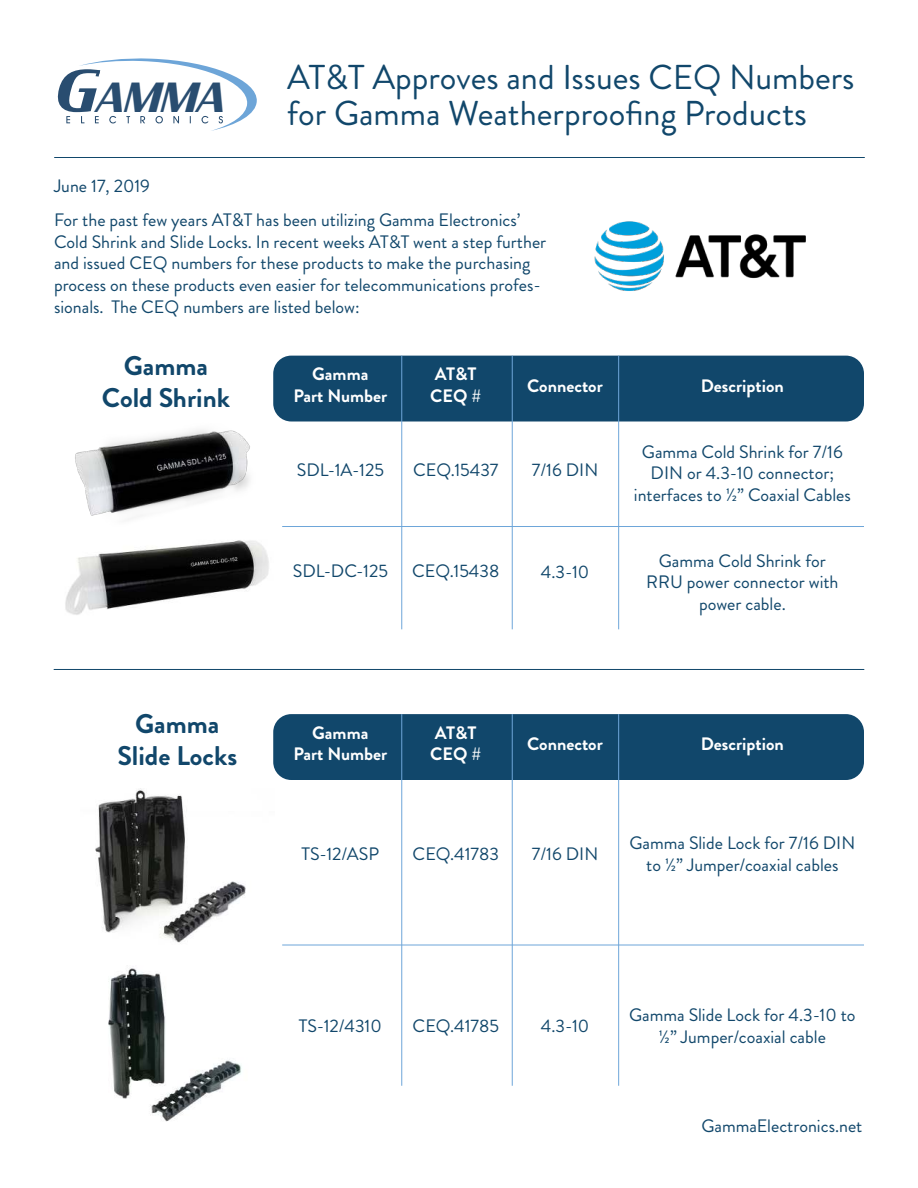
<style>
.page{position:relative;width:918px;height:1188px;background:#fff}
.page>*{position:absolute;margin:0;border:0;box-sizing:border-box;transform-origin:0 0}
.t1{font:italic 700 39.9px "Condor";color:#294d70}
.t2{font:34.5px/36px "Brandon Grotesque";color:#11476b}
.t3{font:700 27px/32.4px "Brandon Grotesque";color:#11476b;text-align:center}
.t4{font:18px/21.6px "Brandon Grotesque";color:#11476b;text-align:center}
.t5{font:700 18px/21.6px "Brandon Grotesque";color:#fff;text-align:center}
.s1{font-size:57px}
.s2{font-size:36px}
</style>
<div class="page">
<div style="left:273px;top:714px;width:591px;height:66px;background:#11476b;border-radius:18px"></div>
<img style="left:95px;top:789px;width:151px;height:154px">
<hr style="left:401px;top:714px;width:1px;height:372px;background:#6ea6d9">
<hr style="left:512px;top:714px;width:1px;height:372px;background:#6ea6d9">
<hr style="left:618px;top:714px;width:1px;height:372px;background:#6ea6d9">
<hr style="left:282px;top:945px;width:582px;height:1px;background:#6ea6d9">
<img style="left:108px;top:968px;width:134px;height:154px">
<div style="left:273px;top:356px;width:591px;height:65px;background:#11476b;border-radius:18px"></div>
<img style="left:75px;top:430px;width:175px;height:86px">
<img style="left:65px;top:540px;width:204px;height:75px">
<hr style="left:401px;top:356px;width:1px;height:273px;background:#6ea6d9">
<hr style="left:512px;top:356px;width:1px;height:273px;background:#6ea6d9">
<hr style="left:618px;top:356px;width:1px;height:273px;background:#6ea6d9">
<hr style="left:282px;top:526px;width:582px;height:1px;background:#6ea6d9">
<svg style="left:66px;top:116px;width:4px;height:7px"></svg>
<svg style="left:80px;top:58px;width:177px;height:73px"></svg>
<img style="left:594px;top:221px;width:212px;height:70px">
<hr style="left:54px;top:669px;width:810px;height:1px;background:#11476b">
<hr style="left:55px;top:157px;width:810px;height:1px;background:#11476b">
<h1 class="t1" style="left:57px;top:75px;width:171px"><span class="s1">G</span>AMMA</h1>
<h2 class="t2" style="left:287px;top:64px;width:569px">AT&amp;T Approves and Issues CEQ Numbers for Gamma Weatherproofing Prod<span class="s2">ucts</span></h2>
<p class="t4" style="left:54px;top:171px;width:468px;line-height:34.2px;text-align:left">June 17, 2019<br>For the past few years AT&amp;T has been utilizing Gamma Electronics’</p>
<p class="t4" style="left:54px;top:233px;width:494px;text-align:left">Cold Shrink and Slide Locks. In recent weeks AT&amp;T went a step further and issued CEQ numbers for these products to make the purchasing process on these products even easier for telecommunications profes&shy;sionals. The CEQ numbers are listed below:</p>
<h3 class="t3" style="left:102px;top:353px;width:129px">Gamma<br>Cold Shrink</h3>
<p class="t5" style="left:293px;top:366px;width:95px">Gamma<br>Part Number</p>
<p class="t5" style="left:430px;top:366px;width:52px;text-align:left">AT&amp;T<br>CEQ #</p>
<p class="t5" style="left:527px;top:377px;width:77px">Connector</p>
<p class="t5" style="left:701px;top:377px;width:85px">Description</p>
<p class="t4" style="left:297px;top:461px;width:89px">SDL-1A-125</p>
<p class="t4" style="left:413px;top:461px;width:87px">CEQ.15437</p>
<p class="t4" style="left:532px;top:461px;width:68px">7/16 DIN</p>
<p class="t4" style="left:293px;top:563px;width:97px">SDL-DC-125</p>
<p class="t4" style="left:412px;top:563px;width:89px">CEQ.15438</p>
<p class="t4" style="left:541px;top:563px;width:50px">4.3-10</p>
<p class="t4" style="left:634px;top:443px;width:219px">Gamma Cold Shrink for 7/16<br>DIN or 4.3-10 connector; interfaces to 1/2” Coaxial Cables</p>
<p class="t4" style="left:646px;top:552px;width:194px">Gamma Cold Shrink for<br>RRU power connector with power cable.</p>
<h3 class="t3" style="left:118px;top:711px;width:121px">Gamma<br>Slide Locks</h3>
<p class="t5" style="left:293px;top:724px;width:95px">Gamma<br>Part Number</p>
<p class="t5" style="left:430px;top:724px;width:52px;text-align:left">AT&amp;T<br>CEQ #</p>
<p class="t5" style="left:527px;top:736px;width:77px">Connector</p>
<p class="t5" style="left:701px;top:736px;width:85px">Description</p>
<p class="t4" style="left:301px;top:845px;width:79px">TS-12/ASP</p>
<p class="t4" style="left:413px;top:845px;width:88px">CEQ.41783</p>
<p class="t4" style="left:532px;top:845px;width:68px">7/16 DIN</p>
<p class="t4" style="left:629px;top:835px;width:227px">Gamma Slide Lock for 7/16 DIN to ½” Jumper/coaxial cables</p>
<p class="t4" style="left:299px;top:1017px;width:84px">TS-12/4310</p>
<p class="t4" style="left:413px;top:1017px;width:88px">CEQ.41785</p>
<p class="t4" style="left:541px;top:1018px;width:50px">4.3-10</p>
<p class="t4" style="left:629px;top:1007px;width:228px">Gamma Slide Lock for 4.3-10 to ½” Jumper/coaxial cable</p>
<p class="t4" style="left:701px;top:1117px;width:163px">GammaElectronics.net</p>
</div>
